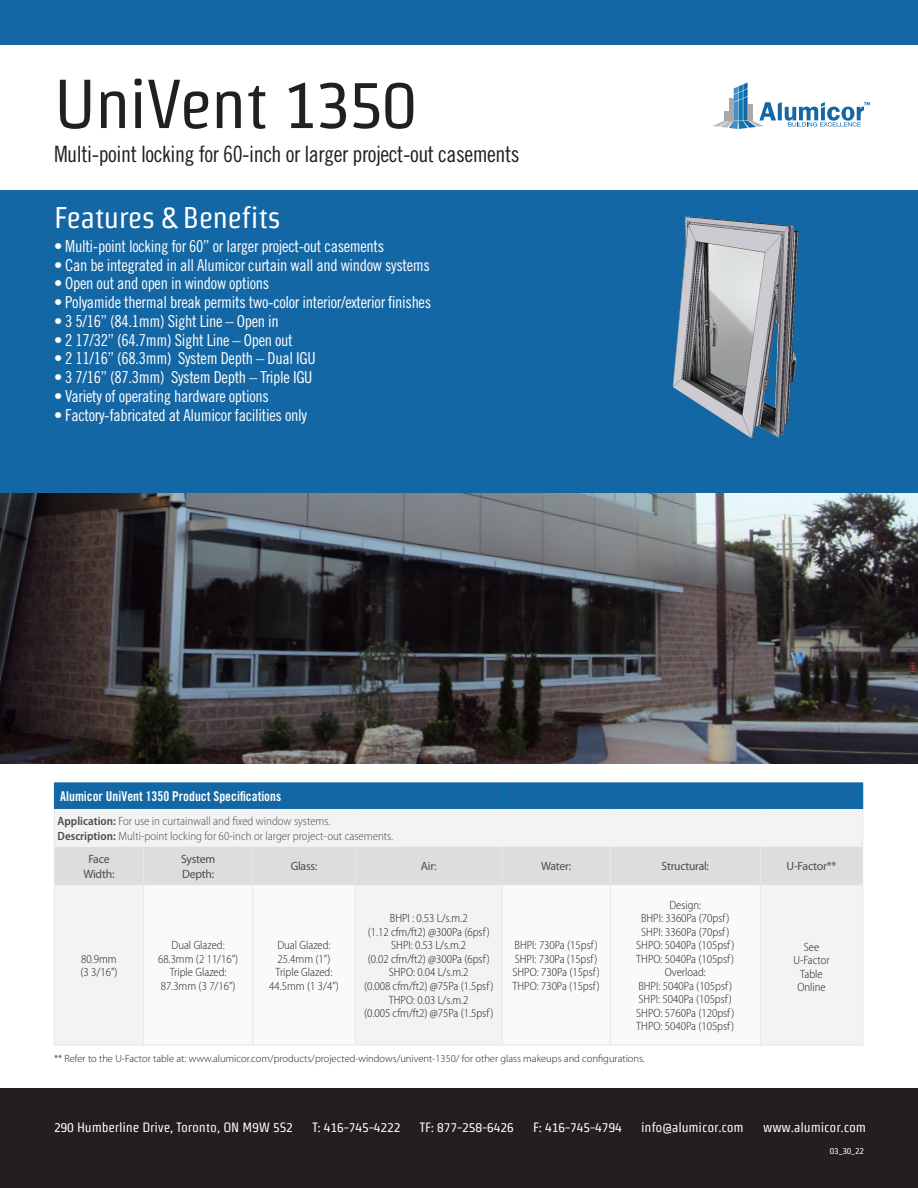
<style>
.page{position:relative;width:918px;height:1188px;background:#fff}
.page>*{position:absolute;margin:0;border:0;box-sizing:border-box;transform-origin:0 0}
.t1{font:69px "Strait";letter-spacing:-.02em;color:#231f20}
.t2{font:30px "Strait";letter-spacing:-.02em;color:#fff}
.t3{font:22.5px "Trade Gothic Cond Eighteen";letter-spacing:-.02em;color:#231f20}
.t4{font:16.5px "Trade Gothic Cond Eighteen";letter-spacing:-.02em;color:#fff}
.t5{font:13.5px "Strait";letter-spacing:-.01em;color:#fff}
.t6{font:13.5px "Trade Gothic Bold Cond Twenty";color:#fff}
.t7{font:300 semi-condensed 12px/13.5px "Myriad Pro";color:#231f20;text-align:center}
.t8{font:300 semi-condensed 12px "Myriad Pro";color:#4b4c4d}
.t9{font:12px/15px "Myriad Pro";letter-spacing:-.02em;color:#4b4c4d;text-align:center}
.t10{font:300 10.5px "Myriad Pro";color:#231f20}
.t11{font:9px "Strait";color:#fff}
.s1{font-weight:600}
</style>
<div class="page">
<img style="left:0;top:493px;width:918px;height:270px">
<div style="left:0;top:0;width:918px;height:45px;background:#1467a5"></div>
<div style="left:0;top:191px;width:918px;height:302px;background:#1467a5"></div>
<div style="left:0;top:1089px;width:918px;height:99px;background:#231f20"></div>
<svg style="left:713px;top:82px;width:157px;height:47px"></svg>
<div style="left:55px;top:809px;width:807px;height:236px;background:#f2f3f4"></div>
<svg style="left:144px;top:886px;width:616px;height:159px"></svg>
<hr style="left:862px;top:809px;width:1px;height:38px;background:#e6e7e9">
<hr style="left:54px;top:885px;width:1px;height:160px;background:#e6e7e9">
<hr style="left:143px;top:885px;width:1px;height:160px;background:#e6e7e9">
<hr style="left:252px;top:885px;width:1px;height:160px;background:#e6e7e9">
<hr style="left:355px;top:885px;width:1px;height:160px;background:#e6e7e9">
<div style="left:54px;top:847px;width:809px;height:39px;background:#dcdddf"></div>
<hr style="left:502px;top:885px;width:1px;height:160px;background:#e6e7e9">
<hr style="left:505px;top:885px;width:105px;height:1px;background:#e6e7e9">
<hr style="left:610px;top:885px;width:150px;height:1px;background:#e6e7e9">
<hr style="left:610px;top:885px;width:1px;height:160px;background:#e6e7e9">
<hr style="left:760px;top:885px;width:103px;height:1px;background:#e6e7e9">
<hr style="left:760px;top:885px;width:1px;height:160px;background:#e6e7e9">
<hr style="left:862px;top:885px;width:1px;height:160px;background:#e6e7e9">
<hr style="left:54px;top:1045px;width:90px;height:1px;background:#e6e7e9">
<hr style="left:144px;top:1045px;width:109px;height:1px;background:#e6e7e9">
<hr style="left:253px;top:1045px;width:102px;height:1px;background:#e6e7e9">
<hr style="left:355px;top:1045px;width:147px;height:1px;background:#e6e7e9">
<hr style="left:505px;top:1045px;width:105px;height:1px;background:#e6e7e9">
<hr style="left:610px;top:1045px;width:150px;height:1px;background:#e6e7e9">
<hr style="left:760px;top:1045px;width:103px;height:1px;background:#e6e7e9">
<hr style="left:54px;top:809px;width:1px;height:38px;background:#e6e7e9">
<div style="left:54px;top:783px;width:809px;height:26px;background:#1467a5"></div>
<hr style="left:505px;top:808px;width:105px;height:1px;background:#1467a5">
<hr style="left:610px;top:808px;width:150px;height:1px;background:#1467a5">
<hr style="left:760px;top:808px;width:103px;height:1px;background:#1467a5">
<img style="left:673px;top:217px;width:126px;height:221px">
<p class="t1" style="left:54px;top:66px;width:364px">UniVent 1350</p>
<p class="t3" style="left:54px;top:141px;width:467px">Multi-point locking for 60-inch or larger project-out casements</p>
<p class="t2" style="left:54px;top:201px;width:228px">Features &amp; Benefits</p>
<p class="t4" style="left:54px;top:236px;width:332px">• Multi-point locking for 60” or larger project-out casements</p>
<p class="t4" style="left:54px;top:255px;width:377px">• Can be integrated in all Alumicor curtain wall and window systems</p>
<p class="t4" style="left:54px;top:274px;width:217px">• Open out and open in window options</p>
<p class="t4" style="left:54px;top:292px;width:379px">• Polyamide thermal break permits two-color interior/exterior finishes</p>
<p class="t4" style="left:54px;top:311px;width:226px">• 3 5/16” (84.1mm) Sight Line – Open in</p>
<p class="t4" style="left:54px;top:330px;width:240px">• 2 17/32” (64.7mm) Sight Line – Open out</p>
<p class="t4" style="left:54px;top:349px;width:263px">• 2 11/16” (68.3mm) System Depth – Dual IGU</p>
<p class="t4" style="left:54px;top:367px;width:260px">• 3 7/16” (87.3mm) System Depth – Triple IGU</p>
<p class="t4" style="left:54px;top:386px;width:217px">• Variety of operating hardware options</p>
<p class="t4" style="left:54px;top:405px;width:254px">• Factory-fabricated at Alumicor facilities only</p>
<p class="t6" style="left:60px;top:788px;width:222px">Alumicor UniVent 1350 Product Specifications</p>
<p class="t8" style="left:58px;top:813px;width:274px"><span class="s1">Application:</span> For use in curtainwall and fixed window systems.</p>
<p class="t8" style="left:58px;top:828px;width:337px"><span class="s1">Description:</span> Multi-point locking for 60-inch or larger project-out casements.</p>
<p class="t9" style="left:84px;top:851px;width:32px">Face<br>Width:</p>
<p class="t9" style="left:181px;top:851px;width:36px">System</p>
<p class="t9" style="left:291px;top:859px;width:28px">Glass:</p>
<p class="t9" style="left:421px;top:859px;width:17px">Air:</p>
<p class="t9" style="left:541px;top:859px;width:32px">Water:</p>
<p class="t9" style="left:662px;top:859px;width:49px">Structural:</p>
<p class="t9" style="left:787px;top:859px;width:51px">U-Factor**</p>
<p class="t9" style="left:182px;top:866px;width:34px">Depth:</p>
<p class="t7" style="left:81px;top:952px;width:37px">80.9mm</p>
<p class="t7" style="left:81px;top:965px;width:38px">(3 3/16”)</p>
<p class="t7" style="left:172px;top:938px;width:55px">Dual Glazed:</p>
<p class="t7" style="left:158px;top:952px;width:82px">68.3mm (2 11/16”)</p>
<p class="t7" style="left:170px;top:965px;width:58px">Triple Glazed:</p>
<p class="t7" style="left:161px;top:979px;width:76px">87.3mm (3 7/16”)</p>
<p class="t7" style="left:277px;top:938px;width:55px">Dual Glazed:</p>
<p class="t7" style="left:278px;top:952px;width:54px">25.4mm (1”)</p>
<p class="t7" style="left:276px;top:965px;width:58px">Triple Glazed:</p>
<p class="t7" style="left:269px;top:979px;width:71px">44.5mm (1 3/4”)</p>
<p class="t7" style="left:364px;top:911px;width:131px">BHPI : 0.53 L/s.m.2<br>(1.12 cfm/ft2) @300Pa (6psf)<br>SHPI: 0.53 L/s.m.2<br>(0.02 cfm/ft2) @300Pa (6psf)<br>SHPO: 0.04 L/s.m.2<br>(0.008 cfm/ft2) @75Pa (1.5psf)<br>THPO: 0.03 L/s.m.2<br>(0.005 cfm/ft2) @75Pa (1.5psf)</p>
<p class="t7" style="left:513px;top:938px;width:89px;text-align:left">BHPI: 730Pa (15psf)<br>SHPI: 730Pa (15psf)<br>SHPO: 730Pa (15psf)<br>THPO: 730Pa (15psf)</p>
<p class="t7" style="left:636px;top:898px;width:100px">Design:<br>BHPI: 3360Pa (70psf)<br>SHPI: 3360Pa (70psf)<br>SHPO: 5040Pa (105psf)<br>THPO: 5040Pa (105psf)<br>Overload:<br>BHPI: 5040Pa (105psf)<br>SHPI: 5040Pa (105psf)<br>SHPO: 5760Pa (120psf)<br>THPO: 5040Pa (105psf)</p>
<p class="t10" style="left:54px;top:1052px;width:592px">** Refer to the U-Factor table at: www.alumicor.com/products/projected-windows/univent-1350/ for other glass makeups and configurations.</p>
<p class="t7" style="left:793px;top:940px;width:38px">See<br>U-Factor<br>Table</p>
<p class="t7" style="left:797px;top:980px;width:30px">Online</p>
<p class="t5" style="left:54px;top:1120px;width:241px">290 Humberline Drive, Toronto, ON M9W 5S2</p>
<p class="t5" style="left:312px;top:1120px;width:90px">T: 416-745-4222</p>
<p class="t5" style="left:420px;top:1120px;width:95px">TF: 877-258-6426</p>
<p class="t5" style="left:533px;top:1120px;width:90px">F: 416-745-4794</p>
<p class="t5" style="left:641px;top:1120px;width:104px">info@alumicor.com</p>
<p class="t5" style="left:763px;top:1120px;width:104px">www.alumicor.com</p>
<p class="t11" style="left:830px;top:1146px;width:36px">03_30_22</p>
</div>
